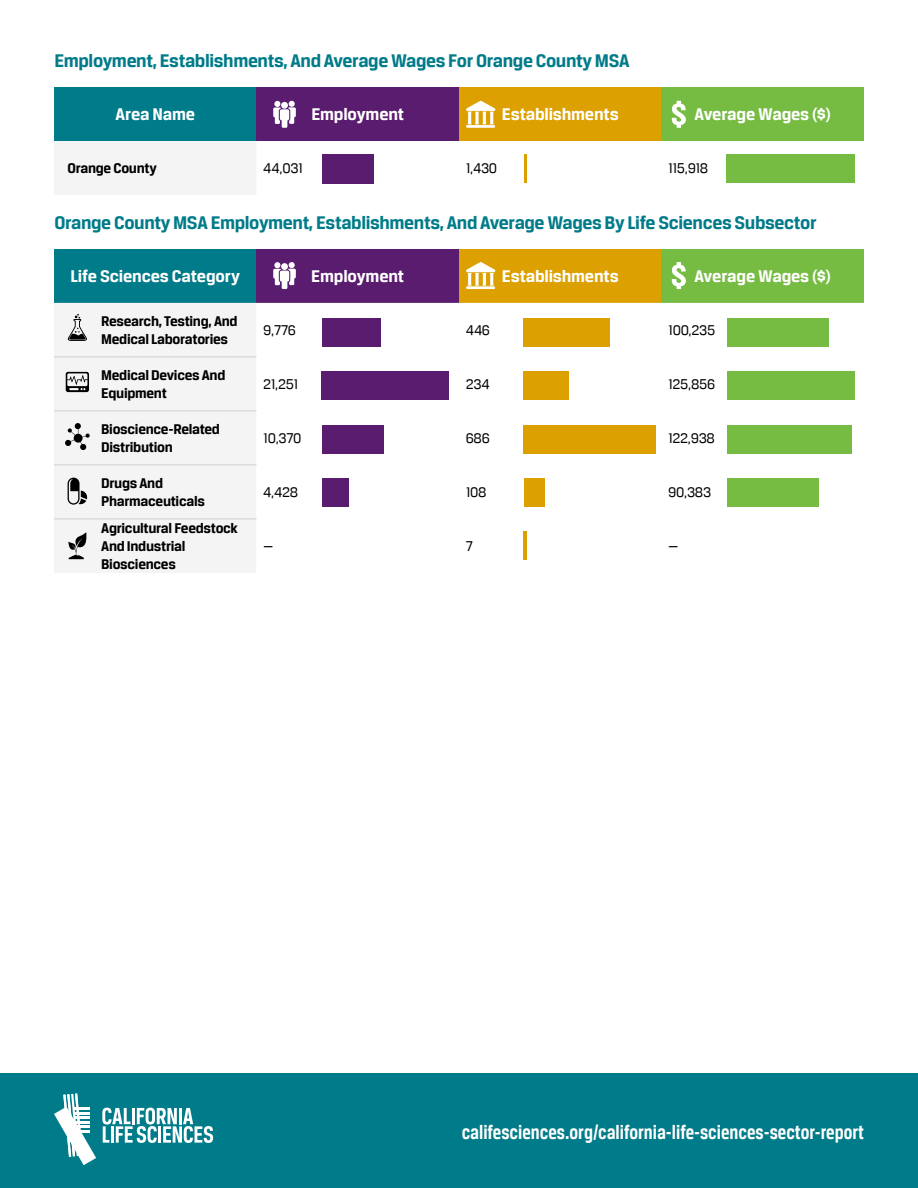
<style>
.page{position:relative;width:918px;height:1188px;background:#fff}
.page>*{position:absolute;margin:0;border:0;box-sizing:border-box;transform-origin:0 0}
.t1{font:700 21px "Breuer Condensed";color:#fff}
.t2{font:700 19.5px "Breuer Text";letter-spacing:-.02em;color:#007b89}
.t3{font:700 18px "Breuer Text";letter-spacing:-.01em;color:#fff}
.t4{font:700 15px/18px "Breuer Text";letter-spacing:-.02em;color:#000}
.t5{font:15px "Breuer Text";letter-spacing:-.02em;color:#000}
</style>
<div class="page">
<div style="left:54px;top:249px;width:202px;height:54px;background:#007b89"></div>
<div style="left:256px;top:249px;width:203px;height:54px;background:#5a1c6e"></div>
<div style="left:459px;top:249px;width:203px;height:54px;background:#dca000"></div>
<div style="left:662px;top:249px;width:202px;height:54px;background:#76bc43"></div>
<div style="left:54px;top:303px;width:202px;height:269px;background:#f4f4f4"></div>
<hr style="left:54px;top:356px;width:202px;height:2px;background:#dbdbdb">
<hr style="left:54px;top:410px;width:202px;height:2px;background:#dbdbdb">
<hr style="left:54px;top:464px;width:202px;height:2px;background:#dbdbdb">
<hr style="left:54px;top:518px;width:202px;height:2px;background:#dbdbdb">
<svg style="left:67px;top:314px;width:20px;height:27px"></svg>
<svg style="left:68px;top:478px;width:20px;height:27px"></svg>
<svg style="left:66px;top:372px;width:23px;height:20px"></svg>
<svg style="left:65px;top:423px;width:25px;height:27px"></svg>
<svg style="left:68px;top:532px;width:19px;height:27px"></svg>
<svg style="left:672px;top:262px;width:14px;height:27px"></svg>
<svg style="left:273px;top:262px;width:23px;height:27px"></svg>
<hr style="left:466px;top:286px;width:29px;height:3px;background:#fff">
<svg style="left:466px;top:262px;width:29px;height:24px"></svg>
<div style="left:322px;top:478px;width:26px;height:29px;background:#5a1c6e"></div>
<div style="left:322px;top:425px;width:62px;height:29px;background:#5a1c6e"></div>
<div style="left:322px;top:371px;width:127px;height:29px;background:#5a1c6e"></div>
<div style="left:322px;top:318px;width:58px;height:29px;background:#5a1c6e"></div>
<hr style="left:524px;top:531px;width:3px;height:29px;background:#dca000">
<div style="left:524px;top:478px;width:21px;height:29px;background:#dca000"></div>
<div style="left:524px;top:425px;width:132px;height:29px;background:#dca000"></div>
<div style="left:524px;top:371px;width:45px;height:29px;background:#dca000"></div>
<div style="left:524px;top:318px;width:86px;height:29px;background:#dca000"></div>
<div style="left:727px;top:478px;width:91px;height:29px;background:#76bc43"></div>
<div style="left:727px;top:425px;width:125px;height:29px;background:#76bc43"></div>
<div style="left:727px;top:371px;width:128px;height:29px;background:#76bc43"></div>
<div style="left:727px;top:318px;width:102px;height:29px;background:#76bc43"></div>
<div style="left:54px;top:87px;width:202px;height:54px;background:#007b89"></div>
<div style="left:256px;top:87px;width:203px;height:54px;background:#5a1c6e"></div>
<div style="left:459px;top:87px;width:203px;height:54px;background:#dca000"></div>
<div style="left:662px;top:87px;width:202px;height:54px;background:#76bc43"></div>
<div style="left:54px;top:141px;width:202px;height:54px;background:#f4f4f4"></div>
<svg style="left:322px;top:154px;width:533px;height:30px"></svg>
<svg style="left:672px;top:101px;width:14px;height:27px"></svg>
<svg style="left:273px;top:101px;width:23px;height:27px"></svg>
<hr style="left:466px;top:125px;width:29px;height:3px;background:#fff">
<svg style="left:466px;top:101px;width:29px;height:23px"></svg>
<div style="left:727px;top:154px;width:128px;height:28px;background:#76bc43"></div>
<hr style="left:524px;top:154px;width:3px;height:28px;background:#dca000">
<div style="left:322px;top:154px;width:52px;height:29px;background:#5a1c6e"></div>
<div style="left:0;top:1073px;width:918px;height:115px;background:#007b89"></div>
<svg style="left:102px;top:1108px;width:111px;height:35px"></svg>
<svg style="left:54px;top:1094px;width:42px;height:71px"></svg>
<h2 class="t2" style="left:54px;top:50px;width:577px">Employment, Establishments, And Average Wages For Orange County MSA</h2>
<p class="t3" style="left:115px;top:105px;width:81px">Area Name</p>
<p class="t3" style="left:311px;top:105px;width:94px">Employment</p>
<p class="t3" style="left:502px;top:105px;width:118px">Establishments</p>
<p class="t3" style="left:695px;top:105px;width:138px">Average Wages ($)</p>
<p class="t4" style="left:68px;top:159px;width:91px">Orange County</p>
<p class="t5" style="left:263px;top:160px;width:41px">44,031</p>
<p class="t5" style="left:466px;top:160px;width:33px">1,430</p>
<p class="t5" style="left:668px;top:160px;width:42px">115,918</p>
<h2 class="t2" style="left:54px;top:212px;width:764px">Orange County MSA Employment, Establishments, And Average Wages By Life Sciences Subsector</h2>
<p class="t3" style="left:70px;top:266px;width:171px">Life Sciences Category</p>
<p class="t3" style="left:311px;top:266px;width:94px">Employment</p>
<p class="t3" style="left:502px;top:266px;width:118px">Establishments</p>
<p class="t3" style="left:695px;top:266px;width:138px">Average Wages ($)</p>
<p class="t4" style="left:101px;top:312px;width:138px">Research, Testing, And<br>Medical Laboratories</p>
<p class="t5" style="left:263px;top:322px;width:34px">9,776</p>
<p class="t5" style="left:466px;top:322px;width:26px">446</p>
<p class="t5" style="left:668px;top:322px;width:49px">100,235</p>
<p class="t4" style="left:101px;top:366px;width:126px">Medical Devices And<br>Equipment</p>
<p class="t5" style="left:263px;top:376px;width:37px">21,251</p>
<p class="t5" style="left:466px;top:376px;width:26px">234</p>
<p class="t5" style="left:668px;top:376px;width:49px">125,856</p>
<p class="t4" style="left:101px;top:420px;width:120px">Bioscience-Related<br>Distribution</p>
<p class="t5" style="left:263px;top:430px;width:40px">10,370</p>
<p class="t5" style="left:466px;top:430px;width:26px">686</p>
<p class="t5" style="left:668px;top:430px;width:48px">122,938</p>
<p class="t4" style="left:101px;top:474px;width:105px">Drugs And<br>Pharmaceuticals</p>
<p class="t5" style="left:263px;top:484px;width:36px">4,428</p>
<p class="t5" style="left:466px;top:484px;width:22px">108</p>
<p class="t5" style="left:668px;top:484px;width:45px">90,383</p>
<p class="t4" style="left:101px;top:519px;width:138px">Agricultural Feedstock<br>And Industrial<br>Biosciences</p>
<p class="t5" style="left:263px;top:538px;width:12px">—</p>
<p class="t5" style="left:466px;top:538px;width:9px">7</p>
<p class="t5" style="left:668px;top:538px;width:12px">—</p>
<h1 class="t1" style="left:462px;top:1120px;width:404px">califesciences.org/california-life-sciences-sector-report</h1>
</div>
